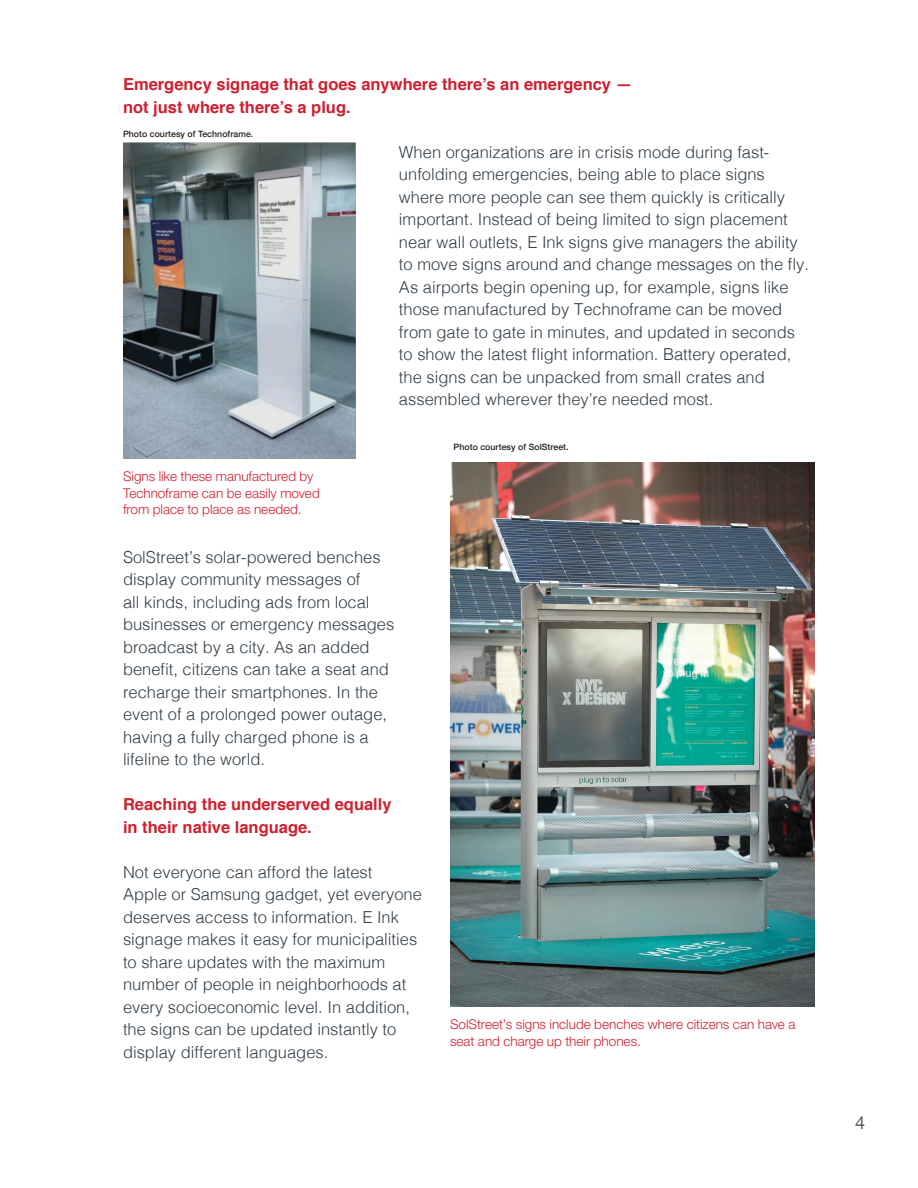
<style>
.page{position:relative;width:918px;height:1188px;background:#fff}
.page>*{position:absolute;margin:0;border:0;box-sizing:border-box;transform-origin:0 0}
.t1{font:18px "Helvetica Neue";color:#57585a}
.t2{font:300 16.5px/22.5px "Helvetica";color:#303d48}
.t3{font:700 16.5px/22.5px "Helvetica";color:#cf202f}
.t4{font:300 13.5px/16.5px "Helvetica Neue";color:#d22031}
.t5{font:500 8.7px "Helvetica Neue";letter-spacing:.005em;color:#231f20}
</style>
<div class="page">
<img style="left:123px;top:143px;width:232px;height:316px">
<img style="left:451px;top:462px;width:363px;height:545px">
<p class="t3" style="left:123px;top:73px;width:511px">Emergency signage that goes anywhere there’s an emergency — not just where there’s a plug.</p>
<p class="t2" style="left:399px;top:139px;width:411px">When organizations are in crisis mode during fast&shy;unfolding emergencies, being able to place signs where more people can see them quickly is critically important. Instead of being limited to sign placement near wall outlets, E Ink signs give managers the ability to move signs around and change messages on the fly.<br>As airports begin opening up, for example, signs like those manufactured by Technoframe can be moved from gate to gate in minutes, and updated in seconds to show the latest flight information. Battery operated, the signs can be unpacked from small crates and assembled wherever they’re needed most.</p>
<p class="t5" style="left:123px;top:127px;width:132px">Photo courtesy of Technoframe.</p>
<p class="t4" style="left:123px;top:468px;width:198px">Signs like these manufactured by<br>Technoframe can be easily moved from place to place as needed.</p>
<p class="t2" style="left:123px;top:544px;width:273px">SolStreet’s solar-powered benches display community messages of<br>all kinds, including ads from local businesses or emergency messages broadcast by a city. As an added benefit, citizens can take a seat and recharge their smartphones. In the event of a prolonged power outage, having a fully charged phone is a lifeline to the world.</p>
<p class="t3" style="left:123px;top:793px;width:270px">Reaching the underserved equally in their native language.</p>
<p class="t2" style="left:123px;top:859px;width:300px">Not everyone can afford the latest<br>Apple or Samsung gadget, yet everyone deserves access to information. E Ink signage makes it easy for municipalities to share updates with the maximum number of people in neighborhoods at every socioeconomic level. In addition, the signs can be updated instantly to display different languages.</p>
<p class="t5" style="left:454px;top:440px;width:117px">Photo courtesy of SolStreet.</p>
<p class="t4" style="left:450px;top:1016px;width:347px">SolStreet’s signs include benches where citizens can have a seat and charge up their phones.</p>
<p class="t1" style="left:855px;top:1109px;width:12px">4</p>
</div>
